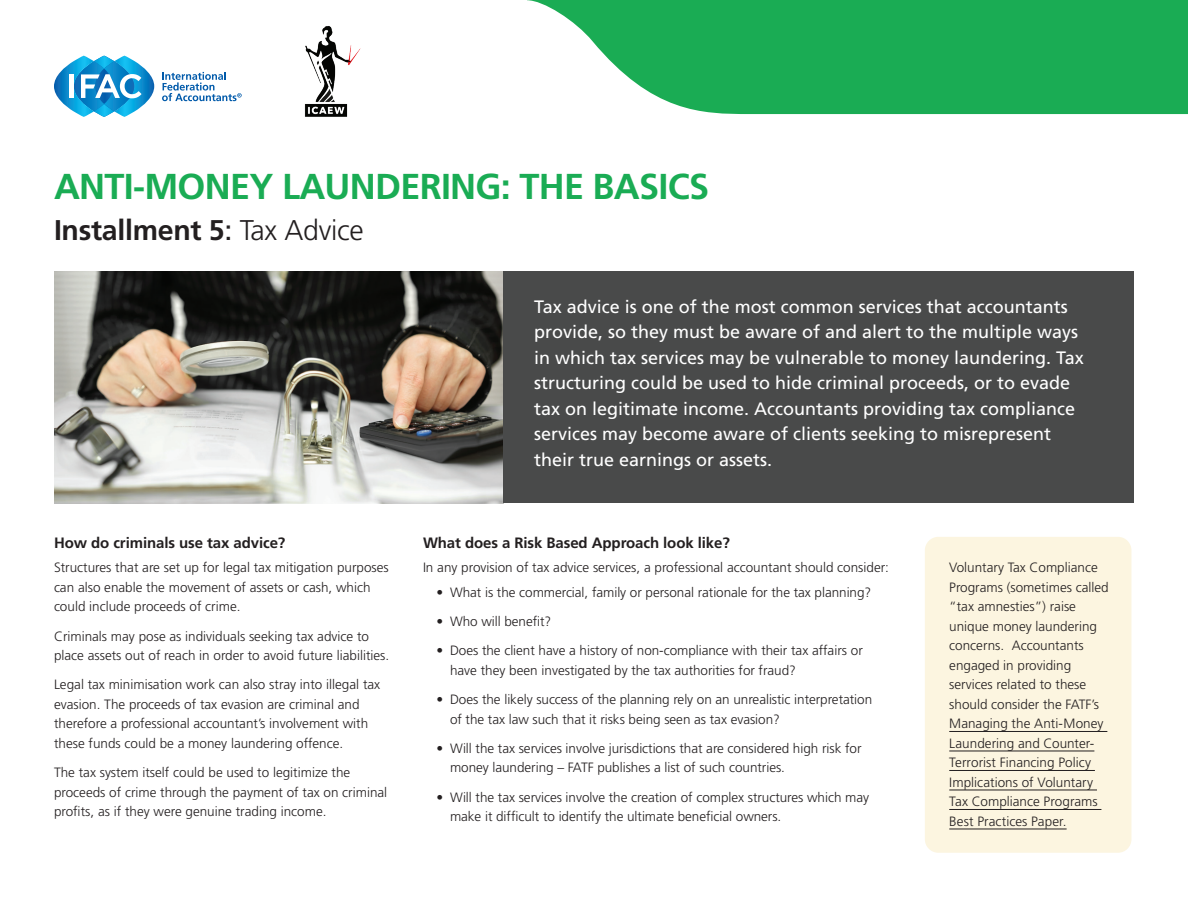
<style>
.page{position:relative;width:1188px;height:918px;background:#fff}
.page>*{position:absolute;margin:0;border:0;box-sizing:border-box;transform-origin:0 0}
.t1{font:700 36px "Frutiger";letter-spacing:-.02em;color:#1aac54}
.t2{font:700 28.5px "Frutiger";letter-spacing:-.01em;color:#231f20}
.t3{font:18px/25.5px "Frutiger";color:#fff}
.t4{font:700 15px "Frutiger";letter-spacing:-.005em;color:#231f20}
.t5{font:300 13.5px/19.5px "Frutiger";color:#231f20}
.s1{font-weight:400}
.s2{font-weight:300}
</style>
<div class="page">
<div style="left:925px;top:537px;width:206px;height:316px;background:#fcf5e0;border-radius:14px"></div>
<img style="left:54px;top:272px;width:449px;height:231px">
<div style="left:503px;top:272px;width:631px;height:231px;background:#494a4a"></div>
<svg style="left:527px;top:0;width:661px;height:114px;background:#37b669"></svg>
<svg style="left:54px;top:56px;width:100px;height:61px"></svg>
<svg style="left:162px;top:72px;width:80px;height:29px"></svg>
<img style="left:304px;top:26px;width:57px;height:91px">
<hr style="left:949px;top:731px;width:158px;height:1px;background:#231f20">
<hr style="left:949px;top:751px;width:145px;height:1px;background:#231f20">
<hr style="left:949px;top:770px;width:146px;height:1px;background:#231f20">
<hr style="left:949px;top:790px;width:148px;height:1px;background:#231f20">
<hr style="left:949px;top:809px;width:152px;height:1px;background:#231f20">
<hr style="left:949px;top:829px;width:118px;height:1px;background:#231f20">
<h1 class="t1" style="left:54px;top:165px;width:657px">ANTI-MONEY LAUNDERING: THE BASICS</h1>
<h2 class="t2" style="left:54px;top:213px;width:311px">Installment 5<span class="s1">:</span> <span class="s2">Tax Advice</span></h2>
<p class="t4" style="left:54px;top:534px;width:233px">How do criminals use tax advice?</p>
<p class="t5" style="left:54px;top:558px;width:336px">Structures that are set up for legal tax mitigation purposes can also enable the movement of assets or cash, which could include proceeds of crime.</p>
<p class="t5" style="left:54px;top:626px;width:337px">Criminals may pose as individuals seeking tax advice to place assets out of reach in order to avoid future liabilities.</p>
<p class="t5" style="left:54px;top:675px;width:328px">Legal tax minimisation work can also stray into illegal tax evasion. The proceeds of tax evasion are criminal and therefore a professional accountant’s involvement with these funds could be a money laundering offence.</p>
<p class="t5" style="left:54px;top:763px;width:335px">The tax system itself could be used to legitimize the proceeds of crime through the payment of tax on criminal profits, as if they were genuine trading income.</p>
<p class="t3" style="left:534px;top:294px;width:551px">Tax advice is one of the most common services that accountants provide, so they must be aware of and alert to the multiple ways in which tax services may be vulnerable to money laundering. Tax structuring could be used to hide criminal proceeds, or to evade tax on legitimate income. Accountants providing tax compliance services may become aware of clients seeking to misrepresent their true earnings or assets.</p>
<p class="t4" style="left:423px;top:534px;width:308px">What does a Risk Based Approach look like?</p>
<p class="t5" style="left:423px;top:558px;width:468px">In any provision of tax advice services, a professional accountant should consider:</p>
<p class="t5" style="left:436px;top:582px;width:436px">• What is the commercial, family or personal rationale for the tax planning?</p>
<p class="t5" style="left:436px;top:612px;width:116px">• Who will benefit?</p>
<p class="t5" style="left:450px;top:641px;width:414px;text-indent:-14px">• Does the client have a history of non-compliance with their tax affairs or have they been investigated by the tax authorities for fraud?</p>
<p class="t5" style="left:450px;top:690px;width:424px;text-indent:-14px">• Does the likely success of the planning rely on an unrealistic interpretation of the tax law such that it risks being seen as tax evasion?</p>
<p class="t5" style="left:450px;top:738px;width:413px;text-indent:-14px">• Will the tax services involve jurisdictions that are considered high risk for money laundering – FATF publishes a list of such countries.</p>
<p class="t5" style="left:450px;top:787px;width:421px;text-indent:-14px">• Will the tax services involve the creation of complex structures which may make it difficult to identify the ultimate beneficial owners.</p>
<p class="t5" style="left:949px;top:558px;width:161px">Voluntary Tax Compliance<br>Programs (sometimes called “tax amnesties”) raise unique money laundering concerns. Accountants engaged in providing services related to these should consider the FATF’s<br>Managing the Anti-Money<br>Laundering and Counter-<br>Terrorist Financing Policy<br>Implications of Voluntary<br>Tax Compliance Programs<br>Best Practices Paper.</p>
</div>
